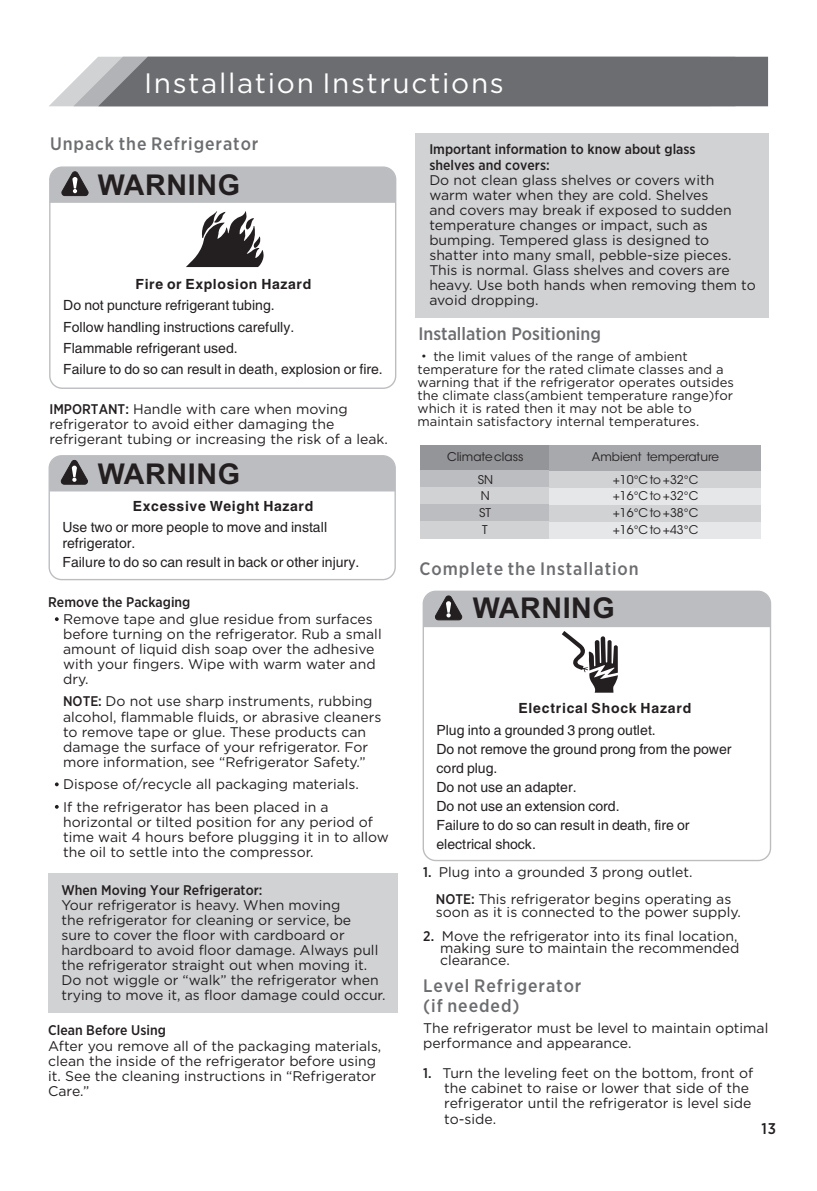
<style>
.page{position:relative;width:817px;height:1191px;background:#fff}
.page>*{position:absolute;margin:0;border:0;box-sizing:border-box;transform-origin:0 0}
.t1{font:700 28.6px "Arial";letter-spacing:.02em;color:#231f20}
.t2{font:28px "Gotham";letter-spacing:.06em;color:#fff}
.t3{font:500 18px/20px "Gotham Pro Narrow";letter-spacing:.05em;color:#6c6d70}
.t4{font:500 18px "Gotham Pro Narrow";color:#6c6d70}
.t5{font:500 15.4px "Gotham Pro Narrow";color:#231f20}
.t6{font:14px/15px "Gotham";color:#231f20}
.t7{font:14px/19px "Helvetica";color:#231f20}
.t8{font:500 14px/15.6px "Gotham Pro Narrow";color:#231f20}
.t9{font:700 14px "Helvetica";letter-spacing:.045em;color:#231f20}
.t10{font:13px/13px "Gotham";color:#231f20}
.t11{font:12px/17px "ITC Avant Garde Std";color:#231f20;text-align:center}
.s1{font-family:"Gotham Pro Narrow";font-weight:500}
.s2{font-family:"Adobe Fan Heiti Std";font-weight:700}
</style>
<div class="page">
<div style="left:422px;top:590px;width:349px;height:271px;background:#fff;border:1px solid #bcbdc0;border-radius:12px"></div>
<svg style="left:423px;top:591px;width:347px;height:101px"></svg>
<div style="left:415px;top:133px;width:354px;height:185px;background:#d1d2d4"></div>
<svg style="left:49px;top:57px;width:718px;height:49px;background:#77777a"></svg>
<div style="left:49px;top:166px;width:347px;height:223px;background:#fff;border:1px solid #bcbdc0;border-radius:12px"></div>
<svg style="left:50px;top:167px;width:345px;height:36px;background:#b8b8bb"></svg>
<svg style="left:186px;top:211px;width:78px;height:56px"></svg>
<div style="left:48px;top:455px;width:348px;height:125px;background:#fff;border:1px solid #bcbdc0;border-radius:12px"></div>
<div style="left:49px;top:456px;width:346px;height:35px;background:#bcbdc0"></div>
<svg style="left:55px;top:617px;width:4px;height:4px"></svg>
<svg style="left:55px;top:782px;width:4px;height:4px"></svg>
<svg style="left:55px;top:805px;width:4px;height:3px"></svg>
<div style="left:48px;top:873px;width:349px;height:140px;background:#d1d2d4"></div>
<div style="left:420px;top:521px;width:341px;height:17px;background:#e6e7e9"></div>
<div style="left:420px;top:504px;width:341px;height:17px;background:#d1d2d4"></div>
<div style="left:420px;top:487px;width:341px;height:17px;background:#e6e7e9"></div>
<div style="left:420px;top:470px;width:341px;height:17px;background:#d1d2d4"></div>
<div style="left:420px;top:445px;width:341px;height:25px;background:#a8a9ad"></div>
<div style="left:420px;top:445px;width:129px;height:25px;background:#939598"></div>
<div style="left:420px;top:470px;width:129px;height:17px;background:#bcbdc0"></div>
<div style="left:420px;top:487px;width:129px;height:17px;background:#d1d2d4"></div>
<div style="left:420px;top:504px;width:129px;height:17px;background:#bcbdc0"></div>
<div style="left:420px;top:521px;width:129px;height:17px;background:#d1d2d4"></div>
<h2 class="t2" style="left:144px;top:72px;width:361px">Installation Instructions</h2>
<p class="t3" style="left:50px;top:134px;width:210px">Unpack the Refrigerator</p>
<h1 class="t1" style="left:98px;top:174px;width:144px">WARNING</h1>
<p class="t9" style="left:135px;top:278px;width:177px">Fire or Explosion Hazard</p>
<p class="t7" style="left:63px;top:296px;width:321px;line-height:21.4px">Do not puncture refrigerant tubing.<br>Follow handling instructions carefully.<br>Flammable refrigerant used.<br>Failure to do so can result in death, explosion or fire.</p>
<p class="t6" style="left:49px;top:402px;width:340px"><span class="s1">IMPORTANT:</span> Handle with care when moving refrigerator to avoid either damaging the refrigerant tubing or increasing the risk of a leak.</p>
<h1 class="t1" style="left:98px;top:463px;width:144px">WARNING</h1>
<p class="t9" style="left:133px;top:500px;width:182px">Excessive Weight Hazard</p>
<p class="t7" style="left:62px;top:520px;width:266px;line-height:15.8px">Use two or more people to move and install refrigerator.</p>
<p class="t7" style="left:62px;top:553px;width:298px">Failure to do so can result in back or other injury.</p>
<p class="t8" style="left:48px;top:595px;width:144px">Remove the Packaging</p>
<p class="t6" style="left:63px;top:612px;width:320px">Remove tape and glue residue from surfaces before turning on the refrigerator. Rub a small amount of liquid dish soap over the adhesive with your fingers. Wipe with warm water and dry.</p>
<p class="t6" style="left:63px;top:694px;width:320px"><span class="s1">NOTE:</span> Do not use sharp instruments, rubbing alcohol, flammable fluids, or abrasive cleaners to remove tape or glue. These products can damage the surface of your refrigerator. For more information, see “Refrigerator Safety.”</p>
<p class="t6" style="left:63px;top:774px;width:297px;line-height:22.6px">Dispose of/recycle all packaging materials.<br>If the refrigerator has been placed in a</p>
<p class="t6" style="left:63px;top:815px;width:327px">horizontal or tilted position for any period of time wait 4 hours before plugging it in to allow the oil to settle into the compressor.</p>
<p class="t8" style="left:61px;top:883px;width:202px">When Moving Your Refrigerator:</p>
<p class="t6" style="left:61px;top:898px;width:325px">Your refrigerator is heavy. When moving<br>the refrigerator for cleaning or service, be<br>sure to cover the floor with cardboard or hardboard to avoid floor damage. Always pull the refrigerator straight out when moving it.<br>Do not wiggle or “walk” the refrigerator when trying to move it, as floor damage could occur.</p>
<p class="t8" style="left:48px;top:1023px;width:119px">Clean Before Using</p>
<p class="t6" style="left:48px;top:1039px;width:334px">After you remove all of the packaging materials, clean the inside of the refrigerator before using it. See the cleaning instructions in “Refrigerator Care.”</p>
<p class="t8" style="left:429px;top:142px;width:268px">Important information to know about glass shelves and covers:</p>
<p class="t6" style="left:429px;top:174px;width:328px">Do not clean glass shelves or covers with warm water when they are cold. Shelves<br>and covers may break if exposed to sudden temperature changes or impact, such as bumping. Tempered glass is designed to shatter into many small, pebble-size pieces.<br>This is normal. Glass shelves and covers are heavy. Use both hands when removing them to avoid dropping.</p>
<p class="t4" style="left:418px;top:327px;width:184px">Installation Positioning</p>
<p class="t10" style="left:417px;top:349px;width:318px"><span class="s2">•</span> the limit values of the range of ambient temperature for the rated climate classes and a warning that if the refrigerator operates outsides the climate class(ambient temperature range)for which it is rated then it may not be able to maintain satisfactory internal temperatures.</p>
<p class="t11" style="left:591px;top:447px;width:129px;line-height:22.6px">Ambient temperature +10°C to +32°C</p>
<p class="t11" style="left:612px;top:489px;width:87px;text-align:justify">+16°C to +32°C +16°C to +38°C +16°C to +43°C</p>
<p class="t11" style="left:447px;top:447px;width:78px;line-height:22.6px">Climate class<br>SN</p>
<p class="t11" style="left:479px;top:489px;width:13px;text-align:justify">N ST T</p>
<p class="t3" style="left:419px;top:559px;width:221px">Complete the Installation</p>
<h1 class="t1" style="left:472px;top:597px;width:144px">WARNING</h1>
<p class="t9" style="left:518px;top:703px;width:174px">Electrical Shock Hazard</p>
<p class="t7" style="left:436px;top:721px;width:296px">Plug into a grounded 3 prong outlet.<br>Do not remove the ground prong from the power cord plug.<br>Do not use an adapter.<br>Do not use an extension cord.<br>Failure to do so can result in death, fire or electrical shock.</p>
<p class="t6" style="left:436px;top:858px;width:297px;line-height:27.6px;text-indent:-13px"><span class="s1">1.</span> Plug into a grounded 3 prong outlet.<br><span class="s1">NOTE:</span> This refrigerator begins operating as</p>
<p class="t6" style="left:436px;top:905px;width:306px">soon as it is connected to the power supply.</p>
<p class="t6" style="left:440px;top:930px;width:300px;line-height:12.2px;text-align:justify;text-indent:-17px"><span class="s1">2.</span> Move the refrigerator into its final location, making sure to maintain the recommended clearance.</p>
<p class="t3" style="left:423px;top:976px;width:160px">Level Refrigerator (if needed)</p>
<p class="t6" style="left:423px;top:1021px;width:346px">The refrigerator must be level to maintain optimal performance and appearance.</p>
<p class="t6" style="left:444px;top:1066px;width:310px;text-indent:-21px"><span class="s1">1.</span> Turn the leveling feet on the bottom, front of the cabinet to raise or lower that side of the refrigerator until the refrigerator is level side to-side.</p>
<p class="t5" style="left:761px;top:1123px;width:16px">13</p>
</div>
